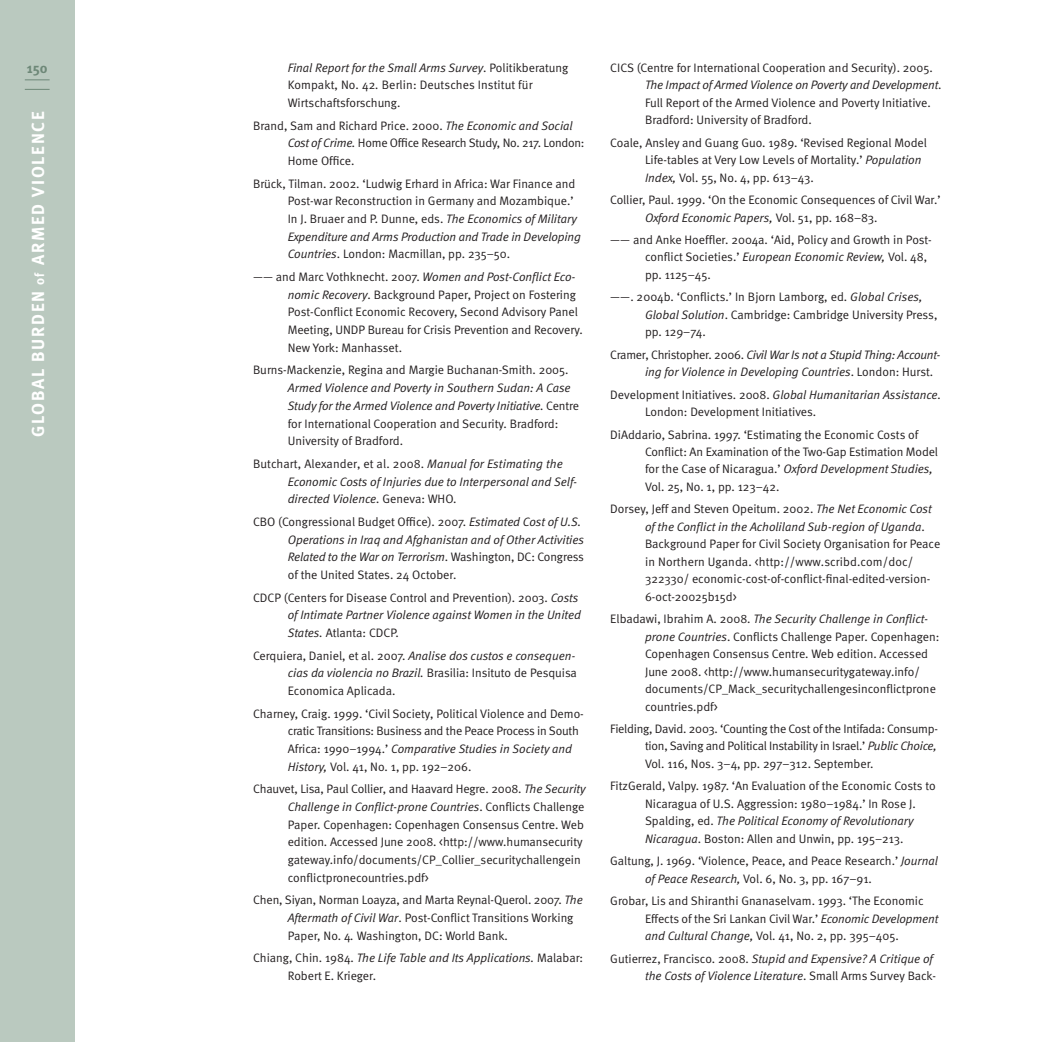
<style>
.page{position:relative;width:1042px;height:1042px;background:#fff}
.page>*{position:absolute;margin:0;border:0;box-sizing:border-box;transform-origin:0 0}
.t1{font:700 17.5px "Meta";letter-spacing:.1em;color:#fff}
.t2{font:700 14px "Meta";color:#6e8878}
.t3{font:12.25px/17.5px "Meta Normal";color:#231f20}
.t4{font:italic 12.25px/17.7px "Meta Normal";letter-spacing:-.005em;color:#231f20}
.t5{font:12.25px/17.7px "Meta Normal";letter-spacing:-.02em;color:#231f20}
.s1{font-style:italic}
.s2{font-style:normal}
.s3{font-size:13.12px}
</style>
<div class="page">
<div style="left:0;top:0;width:74px;height:1042px;background:#bac9bf"></div>
<svg style="left:25px;top:80px;width:25px;height:1px"></svg>
<svg style="left:25px;top:89px;width:25px;height:1px"></svg>
<p class="t2" style="left:27px;top:60px;width:22px">150</p>
<p class="t3" style="left:288px;top:58px;width:282px"><span class="s1">Final Report for the Small Arms Survey</span>. Politikberatung<br>Kompakt, No. 42<span class="s1">.</span> Berlin: Deutsches Institut für<br>Wirtschaftsforschung.</p>
<p class="t5" style="left:288px;top:116px;width:298px;text-indent:-35px">Brand, Sam and Richard Price. 2000. <span class="s1">The Economic and Social<br>Cost of Crime.</span> Home Office Research Study, No. 217. London:<br>Home Office.</p>
<p class="t3" style="left:288px;top:174px;width:295px;text-indent:-35px">Brück, Tilman. 2002. ‘Ludwig Erhard in Africa: War Finance and Post-war Reconstruction in Germany and Mozambique.’ In J. Bruaer and P. Dunne, eds. <span class="s1">The Economics of Military Expenditure and Arms Production and Trade in Developing Countries</span>. London: Macmillan, pp. 235–50.</p>
<p class="t3" style="left:288px;top:268px;width:296px;text-indent:-35px">—— and Marc Vothknecht. 2007. <span class="s1">Women and Post-Conflict Eco&shy;nomic Recovery</span>. Background Paper, Project on Fostering Post-Conflict Economic Recovery, Second Advisory Panel Meeting, UNDP Bureau for Crisis Prevention and Recovery.<br>New York: Manhasset.</p>
<p class="t3" style="left:253px;top:361px;width:317px">Burns-Mackenzie, Regina and Margie Buchanan-Smith. 2005.</p>
<p class="t4" style="left:288px;top:379px;width:293px">Armed Violence and Poverty in Southern Sudan: A Case Study for the Armed Violence and Poverty Initiative. <span class="s2">Centre for International Cooperation and Security. Bradford:<br>University of Bradford.</span></p>
<p class="t4" style="left:288px;top:454px;width:291px;text-indent:-35px"><span class="s2">Butchart, Alexander, et al. 2008.</span> Manual for Estimating the<br>Economic Costs of Injuries due to Interpersonal and Self&shy;directed Violence. <span class="s2">Geneva: WHO.</span></p>
<p class="t4" style="left:288px;top:512px;width:298px;text-indent:-35px"><span class="s2">CBO (Congressional Budget Office). 2007.</span> Estimated Cost of U.S.<br>Operations in Iraq and Afghanistan and of Other Activities Related to the War on Terrorism<span class="s2">. Washington, DC: Congress of the United States. 24 October.</span></p>
<p class="t3" style="left:288px;top:588px;width:295px;text-indent:-35px">CDCP (Centers for Disease Control and Prevention). 2003. <span class="s1">Costs of Intimate Partner Violence against Women in the United<br>States.</span> Atlanta: CDCP.</p>
<p class="t3" style="left:288px;top:646px;width:291px;text-align:justify;text-indent:-35px">Cerquiera, Daniel, et al. 2007. <span class="s1">Analise dos custos e consequen&shy;cias da violencia no Brazil.</span> Brasilia: Insituto de Pesquisa Economica Aplicada.</p>
<p class="t3" style="left:288px;top:704px;width:297px;text-indent:-35px">Charney, Craig. 1999. ‘Civil Society, Political Violence and Demo&shy;cratic Transitions: Business and the Peace Process in South Africa: 1990–1994.’ <span class="s1">Comparative Studies in Society and History,</span> Vol. 41, No. 1, pp. 192–206.</p>
<p class="t3" style="left:288px;top:780px;width:299px;text-indent:-35px">Chauvet, Lisa, Paul Collier, and Haavard Hegre. 2008. <span class="s1">The Security Challenge in Conflict-prone Countries</span>. Conflicts Challenge Paper. Copenhagen: Copenhagen Consensus Centre. Web edition. Accessed June 2008. &lt;http://www.humansecurity gateway.info/documents/CP_Collier_securitychallengein conflictpronecountries.pdf&gt;</p>
<p class="t3" style="left:288px;top:891px;width:296px;text-indent:-35px">Chen, Siyan, Norman Loayza, and Marta Reynal-Querol. 2007. <span class="s1">The<br>Aftermath of Civil War</span>. Post-Conflict Transitions Working<br>Paper, No. 4<span class="s1">.</span> Washington, DC: World Bank.</p>
<p class="t3" style="left:288px;top:949px;width:297px;text-indent:-35px">Chiang, Chin. 1984. <span class="s1">The Life Table and Its Applications.</span> Malabar:<br>Robert E. Krieger.</p>
<h1 class="t1" style="left:27px;top:437px;width:327px;rotate:-90deg">GLOBAL BURDEN <span class="s3">of</span> ARMED VIOLENCE</h1>
<p class="t3" style="left:645px;top:59px;width:298px;text-indent:-35px">CICS (Centre for International Cooperation and Security). 2005.<br><span class="s1">The Impact of Armed Violence on Poverty and Development</span>.<br>Full Report of the Armed Violence and Poverty Initiative.<br>Bradford: University of Bradford.</p>
<p class="t3" style="left:645px;top:133px;width:283px;text-indent:-35px">Coale, Ansley and Guang Guo. 1989. ‘Revised Regional Model<br>Life-tables at Very Low Levels of Mortality.’ <span class="s1">Population<br>Index,</span> Vol. 55, No. 4, pp. 613–43.</p>
<p class="t3" style="left:645px;top:191px;width:297px;text-indent:-35px">Collier, Paul. 1999. ‘On the Economic Consequences of Civil War.’<br><span class="s1">Oxford Economic Papers,</span> Vol. 51, pp. 168–83.</p>
<p class="t3" style="left:645px;top:231px;width:288px;text-indent:-35px">—— and Anke Hoeffler. 2004a. ‘Aid, Policy and Growth in Post&shy;conflict Societies.’ <span class="s1">European Economic Review,</span> Vol. 48, pp. 1125–45.</p>
<p class="t3" style="left:645px;top:288px;width:294px;text-indent:-35px">——. 2004b. ‘Conflicts.’ In Bjorn Lamborg, ed. <span class="s1">Global Crises,<br>Global Solution</span>. Cambridge: Cambridge University Press, pp. 129–74.</p>
<p class="t4" style="left:645px;top:345px;width:297px;text-indent:-35px"><span class="s2">Cramer, Christopher. 2006.</span> Civil War Is not a Stupid Thing: Account&shy;ing for Violence in Developing Countries<span class="s2">. London: Hurst.</span></p>
<p class="t3" style="left:645px;top:385px;width:297px;text-indent:-35px">Development Initiatives. 2008. <span class="s1">Global Humanitarian Assistance.<br></span>London: Development Initiatives.</p>
<p class="t3" style="left:645px;top:425px;width:294px;text-indent:-35px">DiAddario, Sabrina. 1997. ‘Estimating the Economic Costs of Conflict: An Examination of the Two-Gap Estimation Model for the Case of Nicaragua.’ <span class="s1">Oxford Development Studies, </span>Vol. 25, No. 1, pp. 123–42.</p>
<p class="t3" style="left:645px;top:500px;width:297px;text-indent:-35px">Dorsey, Jeff and Steven Opeitum. 2002. <span class="s1">The Net Economic Cost of the Conflict in the Acholiland Sub-region of Uganda</span>.<br>Background Paper for Civil Society Organisation for Peace in Northern Uganda. &lt;http://www.scribd.com/doc/ 322330/ economic-cost-of-conflict-final-edited-version-6-oct-20025b15d&gt;</p>
<p class="t3" style="left:645px;top:610px;width:296px;text-indent:-35px">Elbadawi, Ibrahim A. 2008. <span class="s1">The Security Challenge in Conflict&shy;prone Countries</span>. Conflicts Challenge Paper. Copenhagen:<br>Copenhagen Consensus Centre. Web edition. Accessed June 2008. &lt;http://www.humansecuritygateway.info/ documents/CP_Mack_securitychallengesinconflictprone countries.pdf&gt;</p>
<p class="t3" style="left:645px;top:720px;width:294px;text-align:justify;text-indent:-35px">Fielding, David. 2003. ‘Counting the Cost of the Intifada: Consump&shy;tion, Saving and Political Instability in Israel.’ <span class="s1">Public Choice, </span>Vol. 116, Nos. 3–4, pp. 297–312. September.</p>
<p class="t3" style="left:645px;top:777px;width:292px;text-indent:-35px">FitzGerald, Valpy. 1987. ‘An Evaluation of the Economic Costs to Nicaragua of U.S. Aggression: 1980–1984.’ In Rose J.<br>Spalding, ed. <span class="s1">The Political Economy of Revolutionary Nicaragua</span>. Boston: Allen and Unwin, pp. 195–213.</p>
<p class="t3" style="left:645px;top:852px;width:294px;text-indent:-35px">Galtung, J. 1969. ‘Violence, Peace, and Peace Research.’ <span class="s1">Journal of Peace Research,</span> Vol. 6, No. 3, pp. 167–91.</p>
<p class="t3" style="left:645px;top:892px;width:295px;text-indent:-35px">Grobar, Lis and Shiranthi Gnanaselvam. 1993. ‘The Economic<br>Effects of the Sri Lankan Civil War.’ <span class="s1">Economic Development and Cultural Change,</span> Vol. 41, No. 2, pp. 395–405.</p>
<p class="t4" style="left:610px;top:949px;width:327px;text-align:right"><span class="s2">Gutierrez, Francisco. 2008.</span> Stupid and Expensive? A Critique of the Costs of Violence Literature<span class="s2">. Small Arms Survey Back-</span></p>
</div>
